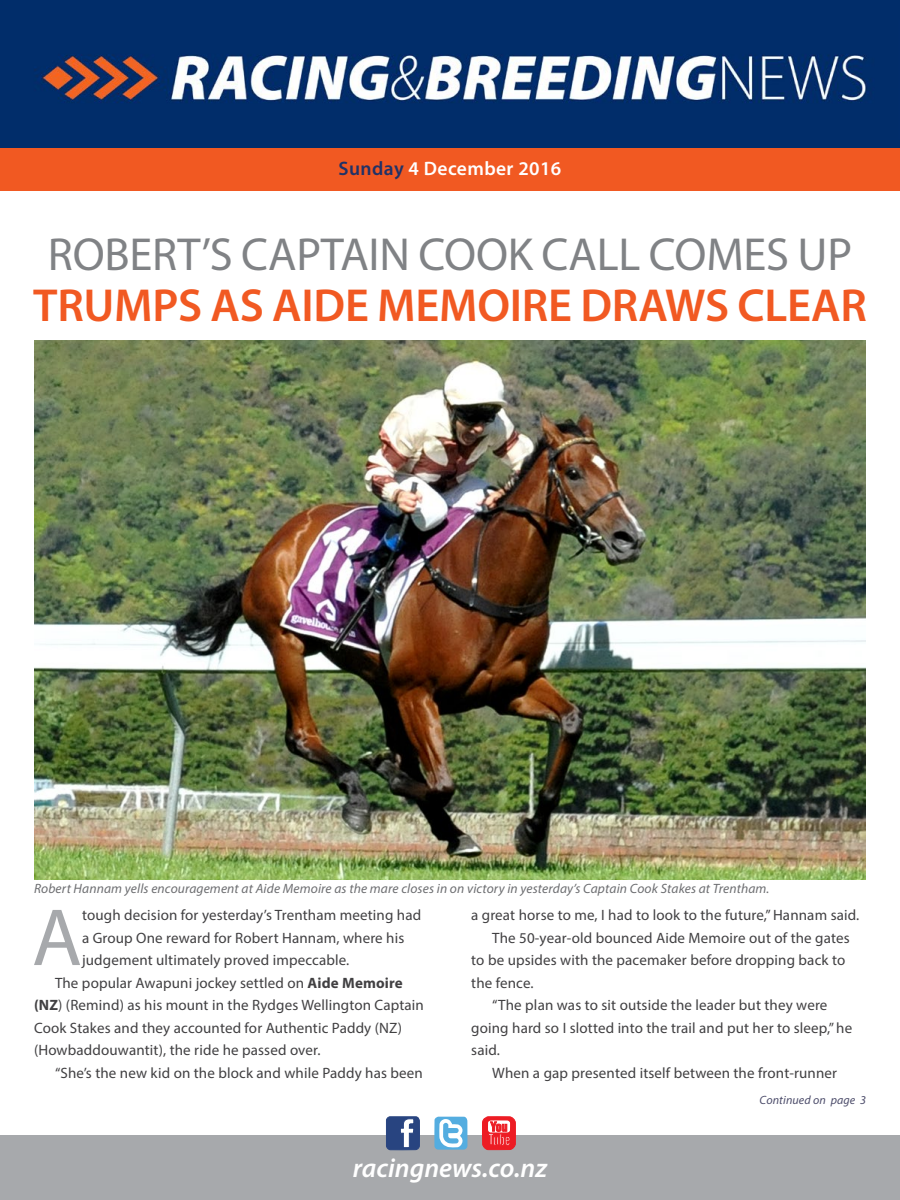
<style>
.page{position:relative;width:900px;height:1200px;background:#fff}
.page>*{position:absolute;margin:0;border:0;box-sizing:border-box;transform-origin:0 0}
.t1{font:81.75px "Myriad Pro";color:#a7a9ac}
.t2{font:46.5px "Myriad Pro";letter-spacing:-.005em;color:#808285}
.t3{font:600 46.5px "Myriad Pro";letter-spacing:-.005em;color:#f15922}
.t4{font:italic 600 27px "Myriad Pro";color:#fff}
.t5{font:600 19.5px "Myriad Pro";letter-spacing:.02em;color:#fff}
.t6{font:15px "Myriad Pro";letter-spacing:.01em;color:#414042}
.t7{font:italic 13.5px "Myriad Pro";letter-spacing:.01em;color:#6d6e71}
.t8{font:italic 12px "Myriad Pro";letter-spacing:.01em;color:#4d4d6b}
.s1{color:#203267}
.s2{font-weight:700}
</style>
<div class="page">
<div style="left:0;top:0;width:900px;height:159px;background:#012d6a"></div>
<img style="left:34px;top:54px;width:833px;height:49px">
<div style="left:0;top:148px;width:900px;height:43px;background:#f15922"></div>
<div style="left:0;top:1136px;width:900px;height:64px;background:#a7a9ac"></div>
<svg style="left:386px;top:1117px;width:34px;height:33px"></svg>
<svg style="left:434px;top:1117px;width:33px;height:33px"></svg>
<svg style="left:482px;top:1117px;width:34px;height:33px"></svg>
<img style="left:34px;top:340px;width:832px;height:539px">
<h3 class="t5" style="left:339px;top:156px;width:224px"><span class="s1">Sunday</span> 4 December 2016</h3>
<h2 class="t2" style="left:48px;top:225px;width:806px">ROBERT’S CAPTAIN COOK CALL COMES UP</h2>
<h2 class="t3" style="left:33px;top:276px;width:835px">TRUMPS AS AIDE MEMOIRE DRAWS CLEAR</h2>
<p class="t7" style="left:34px;top:881px;width:737px">Robert Hannam yells encouragement at Aide Memoire as the mare closes in on victory in yesterday’s Captain Cook Stakes at Trentham.</p>
<h1 class="t1" style="left:32px;top:887px;width:52px">A</h1>
<p class="t6" style="left:82px;top:906px;width:341px">tough decision for yesterday’s Trentham meeting had</p>
<p class="t6" style="left:82px;top:928px;width:324px">a Group One reward for Robert Hannam, where his</p>
<p class="t6" style="left:82px;top:951px;width:269px">judgement ultimately proved impeccable.</p>
<p class="t6" style="left:55px;top:973px;width:349px">The popular Awapuni jockey settled on <span class="s2">Aide Memoire</span></p>
<p class="t6" style="left:34px;top:996px;width:391px"><span class="s2">(NZ</span>) (Remind) as his mount in the Rydges Wellington Captain</p>
<p class="t6" style="left:34px;top:1018px;width:369px">Cook Stakes and they accounted for Authentic Paddy (NZ)</p>
<p class="t6" style="left:34px;top:1041px;width:288px">(Howbaddouwantit), the ride he passed over.</p>
<p class="t6" style="left:55px;top:1063px;width:369px">“She’s the new kid on the block and while Paddy has been</p>
<p class="t6" style="left:471px;top:906px;width:390px">a great horse to me, I had to look to the future,” Hannam said.</p>
<p class="t6" style="left:492px;top:928px;width:359px">The 50-year-old bounced Aide Memoire out of the gates</p>
<p class="t6" style="left:471px;top:951px;width:376px">to be upsides with the pacemaker before dropping back to</p>
<p class="t6" style="left:471px;top:973px;width:64px">the fence.</p>
<p class="t6" style="left:492px;top:996px;width:337px">“The plan was to sit outside the leader but they were</p>
<p class="t6" style="left:471px;top:1018px;width:383px">going hard so I slotted into the trail and put her to sleep,” he</p>
<p class="t6" style="left:471px;top:1041px;width:30px">said.</p>
<p class="t6" style="left:492px;top:1063px;width:346px">When a gap presented itself between the front-runner</p>
<p class="t8" style="left:760px;top:1093px;width:108px">Continued on page 3</p>
<h3 class="t4" style="left:353px;top:1150px;width:196px">racingnews.co.nz</h3>
</div>
